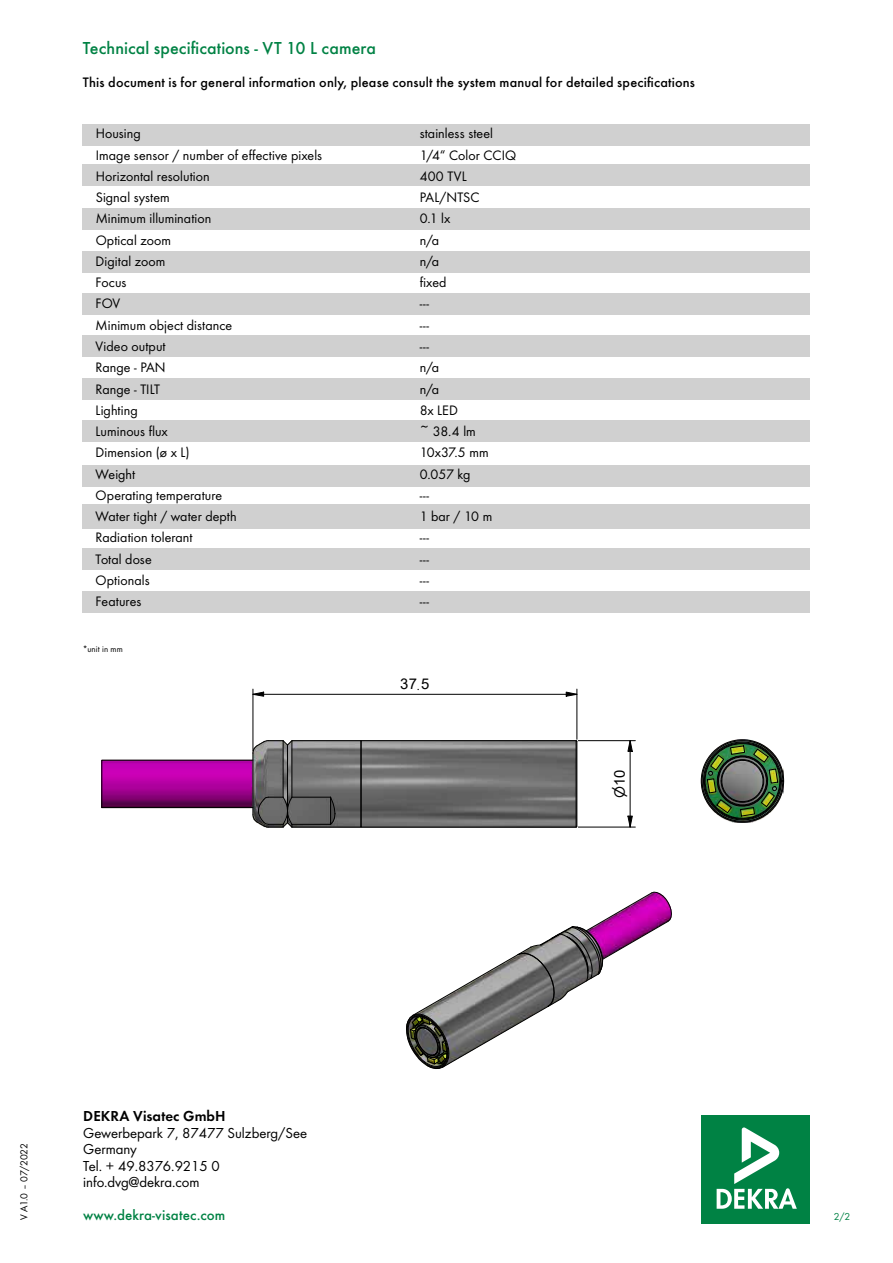
<style>
.page{position:relative;width:893px;height:1263px;background:#fff}
.page>*{position:absolute;margin:0;border:0;box-sizing:border-box;transform-origin:0 0}
.t1{font:500 18px "Futura";letter-spacing:.005em;color:#008244}
.t2{font:15px/16.5px "Futura Boo";color:#000}
.t3{font:500 15px "Futura";color:#008244}
.t4{font:15px "Futura Dem";color:#000}
.t5{font:14.85px "Arial";color:#000}
.t6{font:14.4px "Arial";color:#000}
.t7{font:14.25px "Futura Boo";letter-spacing:.005em;color:#000}
.t8{font:500 14.25px "Futura";letter-spacing:.015em;color:#000}
.t9{font:13.5px "Futura Boo";color:#000}
.t10{font:10.5px "Futura Boo";color:#000}
.t11{font:10.5px "Futura Boo";color:#008244}
.t12{font:9px "Futura Boo";letter-spacing:.02em;color:#000}
</style>
<div class="page">
<div style="left:83px;top:420px;width:727px;height:22px;background:#d0d0d0"></div>
<div style="left:83px;top:378px;width:727px;height:21px;background:#d0d0d0"></div>
<div style="left:83px;top:251px;width:727px;height:21px;background:#d0d0d0"></div>
<div style="left:83px;top:293px;width:727px;height:22px;background:#d0d0d0"></div>
<div style="left:83px;top:336px;width:727px;height:21px;background:#d0d0d0"></div>
<div style="left:83px;top:124px;width:727px;height:22px;background:#d0d0d0"></div>
<div style="left:83px;top:164px;width:727px;height:21px;background:#d0d0d0"></div>
<div style="left:83px;top:209px;width:727px;height:21px;background:#d0d0d0"></div>
<svg style="left:101px;top:688px;width:684px;height:140px"></svg>
<svg style="left:627px;top:738px;width:6px;height:14px"></svg>
<svg style="left:627px;top:815px;width:6px;height:12px"></svg>
<hr style="left:630px;top:751px;width:1px;height:65px;background:#000">
<hr style="left:578px;top:827px;width:57px;height:1px;background:#000">
<hr style="left:578px;top:740px;width:57px;height:1px;background:#000">
<svg style="left:250px;top:691px;width:14px;height:6px"></svg>
<svg style="left:566px;top:691px;width:14px;height:6px"></svg>
<hr style="left:264px;top:694px;width:302px;height:1px;background:#000">
<hr style="left:253px;top:689px;width:1px;height:62px;background:#000">
<hr style="left:577px;top:689px;width:1px;height:50px;background:#000">
<svg style="left:406px;top:891px;width:266px;height:178px"></svg>
<div style="left:83px;top:592px;width:727px;height:21px;background:#d0d0d0"></div>
<div style="left:83px;top:549px;width:727px;height:21px;background:#d0d0d0"></div>
<div style="left:83px;top:465px;width:727px;height:21px;background:#d0d0d0"></div>
<div style="left:83px;top:505px;width:727px;height:21px;background:#d0d0d0"></div>
<div style="left:83px;top:507px;width:727px;height:21px;background:#d0d0d0"></div>
<img style="left:701px;top:739px;width:83px;height:83px">
<div style="left:702px;top:1115px;width:108px;height:109px;background:#008244"></div>
<svg style="left:717px;top:1127px;width:80px;height:82px"></svg>
<hr style="left:417px;top:680px;width:4px;height:12px;background:#fff">
<svg style="left:612px;top:787px;width:16px;height:10px"></svg>
<p class="t1" style="left:83px;top:37px;width:294px">Technical specifications - VT 10 L camera</p>
<p class="t8" style="left:83px;top:74px;width:614px">This document is for general information only, please consult the system manual for detailed specifications</p>
<p class="t7" style="left:96px;top:124px;width:47px">Housing</p>
<p class="t7" style="left:420px;top:124px;width:75px">stainless steel</p>
<p class="t7" style="left:96px;top:145px;width:228px">Image sensor / number of effective pixels</p>
<p class="t7" style="left:420px;top:145px;width:98px">1/4“ Color CCIQ</p>
<p class="t7" style="left:96px;top:166px;width:116px">Horizontal resolution</p>
<p class="t7" style="left:420px;top:166px;width:48px">400 TVL</p>
<p class="t7" style="left:96px;top:188px;width:76px">Signal system</p>
<p class="t7" style="left:420px;top:188px;width:61px">PAL/NTSC</p>
<p class="t7" style="left:96px;top:209px;width:117px">Minimum illumination</p>
<p class="t7" style="left:420px;top:209px;width:32px">0.1 lx</p>
<p class="t7" style="left:96px;top:230px;width:77px">Optical zoom</p>
<p class="t7" style="left:420px;top:230px;width:21px">n/a</p>
<p class="t7" style="left:96px;top:251px;width:71px">Digital zoom</p>
<p class="t7" style="left:420px;top:251px;width:21px">n/a</p>
<p class="t7" style="left:96px;top:273px;width:32px">Focus</p>
<p class="t7" style="left:420px;top:273px;width:28px">fixed</p>
<p class="t7" style="left:96px;top:294px;width:26px">FOV</p>
<p class="t7" style="left:420px;top:294px;width:11px">---</p>
<p class="t7" style="left:96px;top:315px;width:138px">Minimum object distance</p>
<p class="t7" style="left:420px;top:315px;width:11px">---</p>
<p class="t7" style="left:96px;top:336px;width:72px">Video output</p>
<p class="t7" style="left:420px;top:336px;width:11px">---</p>
<p class="t7" style="left:96px;top:358px;width:72px">Range - PAN</p>
<p class="t7" style="left:420px;top:358px;width:21px">n/a</p>
<p class="t7" style="left:96px;top:379px;width:66px">Range - TILT</p>
<p class="t7" style="left:420px;top:379px;width:21px">n/a</p>
<p class="t7" style="left:96px;top:400px;width:44px">Lighting</p>
<p class="t7" style="left:420px;top:400px;width:40px">8x LED</p>
<p class="t7" style="left:96px;top:421px;width:74px">Luminous flux</p>
<p class="t7" style="left:420px;top:421px;width:58px">~ 38.4 lm</p>
<p class="t7" style="left:96px;top:443px;width:95px">Dimension (ø x L)</p>
<p class="t7" style="left:420px;top:443px;width:70px">10x37.5 mm</p>
<p class="t7" style="left:96px;top:464px;width:41px">Weight</p>
<p class="t7" style="left:420px;top:464px;width:52px">0.057 kg</p>
<p class="t7" style="left:96px;top:485px;width:128px">Operating temperature</p>
<p class="t7" style="left:420px;top:485px;width:11px">---</p>
<p class="t7" style="left:96px;top:506px;width:143px">Water tight / water depth</p>
<p class="t7" style="left:420px;top:506px;width:74px">1 bar / 10 m</p>
<p class="t7" style="left:96px;top:528px;width:98px">Radiation tolerant</p>
<p class="t7" style="left:420px;top:528px;width:11px">---</p>
<p class="t7" style="left:96px;top:549px;width:58px">Total dose</p>
<p class="t7" style="left:420px;top:549px;width:11px">---</p>
<p class="t7" style="left:96px;top:570px;width:56px">Optionals</p>
<p class="t7" style="left:420px;top:570px;width:11px">---</p>
<p class="t7" style="left:96px;top:592px;width:47px">Features</p>
<p class="t7" style="left:420px;top:592px;width:11px">---</p>
<p class="t12" style="left:83px;top:643px;width:41px">*unit in mm</p>
<p class="t5" style="left:400px;top:674px;width:31px">37,5</p>
<p class="t9" style="left:417px;top:676px;width:5px">.</p>
<p class="t5" style="left:609px;top:786px;width:18px;rotate:-90deg">10</p>
<p class="t10" style="left:17px;top:1220px;width:79px;rotate:-90deg">V A1.0 – 07/2022</p>
<p class="t6" style="left:179px;top:1103px;width:10px">2</p>
<p class="t4" style="left:83px;top:1105px;width:144px">DEKRA Visatec GmbH</p>
<p class="t2" style="left:83px;top:1124px;width:225px">Gewerbepark 7, 87477 Sulzberg/See<br>Germany<br>Tel. + 49.8376.9215 0 info.dvg@dekra.com</p>
<p class="t3" style="left:83px;top:1206px;width:144px">www.dekra-visatec.com</p>
<p class="t11" style="left:834px;top:1209px;width:18px">2/2</p>
</div>
